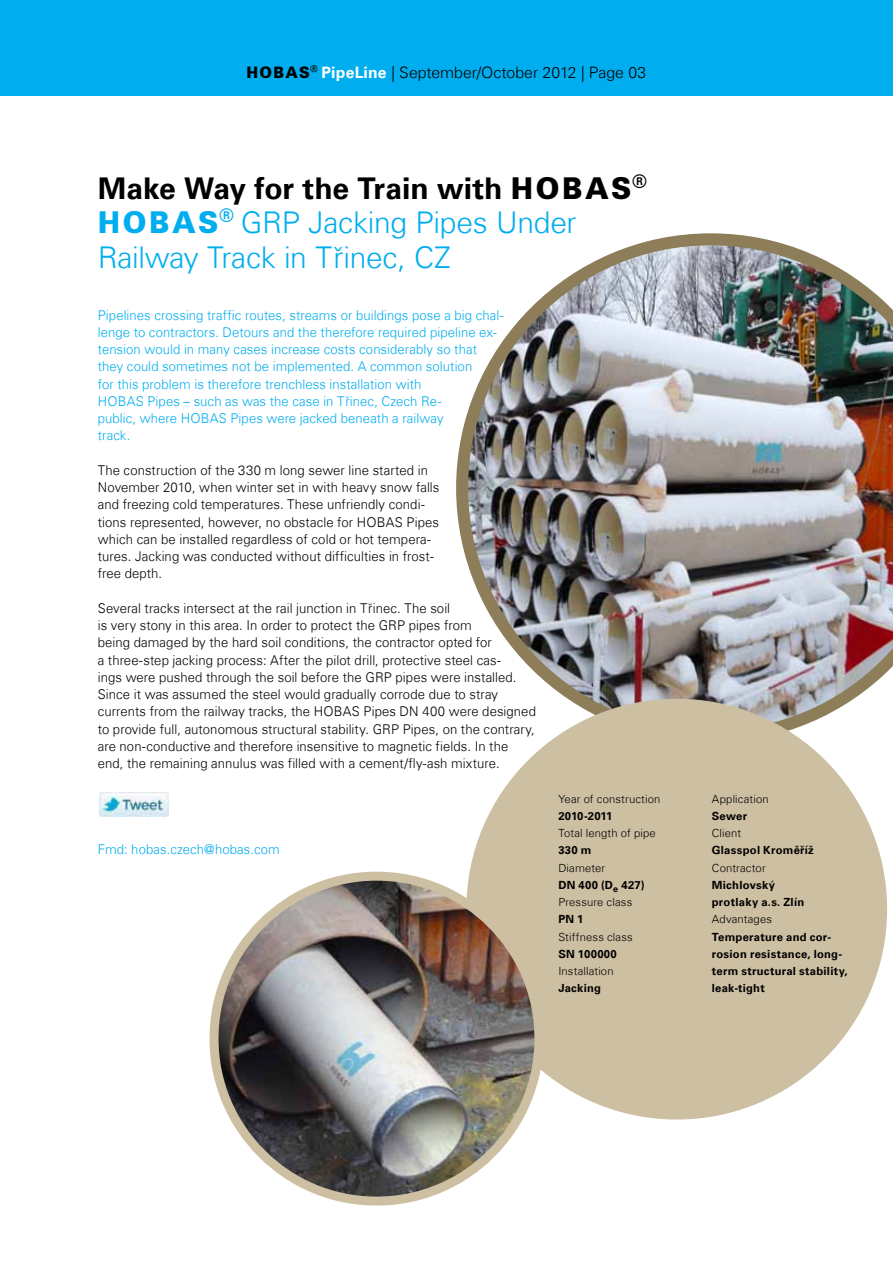
<style>
.page{position:relative;width:893px;height:1263px;background:#fff}
.page>*{position:absolute;margin:0;border:0;box-sizing:border-box;transform-origin:0 0}
.t1{font:300 30px/34.5px "Univers Com 45";letter-spacing:-.01em;color:#00aeef}
.t2{font:700 30px "Univers Com 65";color:#000}
.t3{font:300 15.75px "Univers Com 45";color:#000}
.t4{font:300 13.5px/17.2px "Univers Com 45";letter-spacing:.005em;color:#000}
.t5{font:300 13.5px/17.2px "Univers Com 45";letter-spacing:.005em;color:#00aeef}
.t6{font:700 11.25px/17.2px "Univers Com 65";letter-spacing:.025em;color:#000}
.t7{font:300 11.25px "Univers Com 45";letter-spacing:.015em;color:#000}
.t8{font:700 11.25px "Univers Com 65";color:#000}
.s1{font-family:"HOBAS";font-weight:400}
.s2{font-family:"Univers Com 65";font-weight:700;color:#fff}
</style>
<div class="page">
<div style="left:0;top:0;width:893px;height:95px;background:#00aeef"></div>
<img style="left:456px;top:233px;width:437px;height:510px">
<div style="left:466px;top:699px;width:421px;height:420px;background:#cdbfa2;border-radius:50%"></div>
<img style="left:214px;top:877px;width:325px;height:323px">
<div style="left:210px;top:872px;width:333px;height:333px;border:9px solid #cdbfa2;border-radius:50%"></div>
<img style="left:100px;top:791px;width:69px;height:26px">
<p class="t3" style="left:247px;top:63px;width:401px"><span class="s1">h</span> <span class="s2">PipeLine</span> | September/October 2012 | Page 03</p>
<h1 class="t2" style="left:98px;top:170px;width:549px">Make Way for the Train with <span class="s1">h</span></h1>
<h1 class="t1" style="left:98px;top:205px;width:480px"><span class="s1">h</span> GRP Jacking Pipes Under<br>Railway Track in Třinec, CZ</h1>
<p class="t5" style="left:98px;top:306px;width:407px">Pipelines crossing traffic routes, streams or buildings pose a big chal&shy;lenge to contractors. Detours and the therefore required pipeline ex&shy;tension would in many cases increase costs considerably so that they could sometimes not be implemented. A common solution<br>for this problem is therefore trenchless installation with<br>HOBAS Pipes – such as was the case in Třinec, Czech Re-<br>public, where HOBAS Pipes were jacked beneath a railway<br>track.</p>
<p class="t4" style="left:98px;top:461px;width:343px">The construction of the 330 m long sewer line started in November 2010, when winter set in with heavy snow falls and freezing cold temperatures. These unfriendly condi&shy;tions represented, however, no obstacle for HOBAS Pipes which can be installed regardless of cold or hot tempera&shy;tures. Jacking was conducted without difficulties in frost&shy;free depth.</p>
<p class="t4" style="left:98px;top:599px;width:440px">Several tracks intersect at the rail junction in Třinec. The soil<br>is very stony in this area. In order to protect the GRP pipes from<br>being damaged by the hard soil conditions, the contractor opted for<br>a three-step jacking process: After the pilot drill, protective steel cas-<br>ings were pushed through the soil before the GRP pipes were installed.<br>Since it was assumed the steel would gradually corrode due to stray currents from the railway tracks, the HOBAS Pipes DN 400 were designed to provide full, autonomous structural stability. GRP Pipes, on the contrary, are non-conductive and therefore insensitive to magnetic fields. In the end, the remaining annulus was filled with a cement/fly-ash mixture.</p>
<p class="t5" style="left:98px;top:841px;width:184px">Fmd: hobas.czech@hobas.com</p>
<p class="t7" style="left:558px;top:792px;width:104px">Year of construction</p>
<p class="t8" style="left:558px;top:809px;width:56px">2010-2011</p>
<p class="t7" style="left:558px;top:826px;width:99px">Total length of pipe</p>
<p class="t6" style="left:558px;top:842px;width:35px">330 m</p>
<p class="t7" style="left:558px;top:861px;width:49px">Diameter</p>
<p class="t6" style="left:558px;top:876px;width:88px">DN 400 (D<sub>e</sub> 427)</p>
<p class="t7" style="left:558px;top:895px;width:75px">Pressure class</p>
<p class="t6" style="left:558px;top:911px;width:27px">PN 1</p>
<p class="t7" style="left:558px;top:930px;width:76px">Stiffness class</p>
<p class="t6" style="left:558px;top:945px;width:60px">SN 100000</p>
<p class="t7" style="left:558px;top:964px;width:57px">Installation</p>
<p class="t6" style="left:558px;top:980px;width:44px">Jacking</p>
<p class="t7" style="left:712px;top:792px;width:58px">Application</p>
<p class="t6" style="left:712px;top:807px;width:37px">Sewer</p>
<p class="t7" style="left:712px;top:826px;width:31px">Client</p>
<p class="t6" style="left:712px;top:842px;width:103px">Glasspol Kroměříž</p>
<p class="t7" style="left:712px;top:861px;width:55px">Contractor</p>
<p class="t6" style="left:712px;top:876px;width:94px">Michlovský protlaky a.s. Zlín</p>
<p class="t7" style="left:712px;top:912px;width:62px">Advantages</p>
<p class="t6" style="left:712px;top:928px;width:137px">Temperature and cor&shy;rosion resistance, long&shy;term structural stability, leak-tight</p>
</div>
